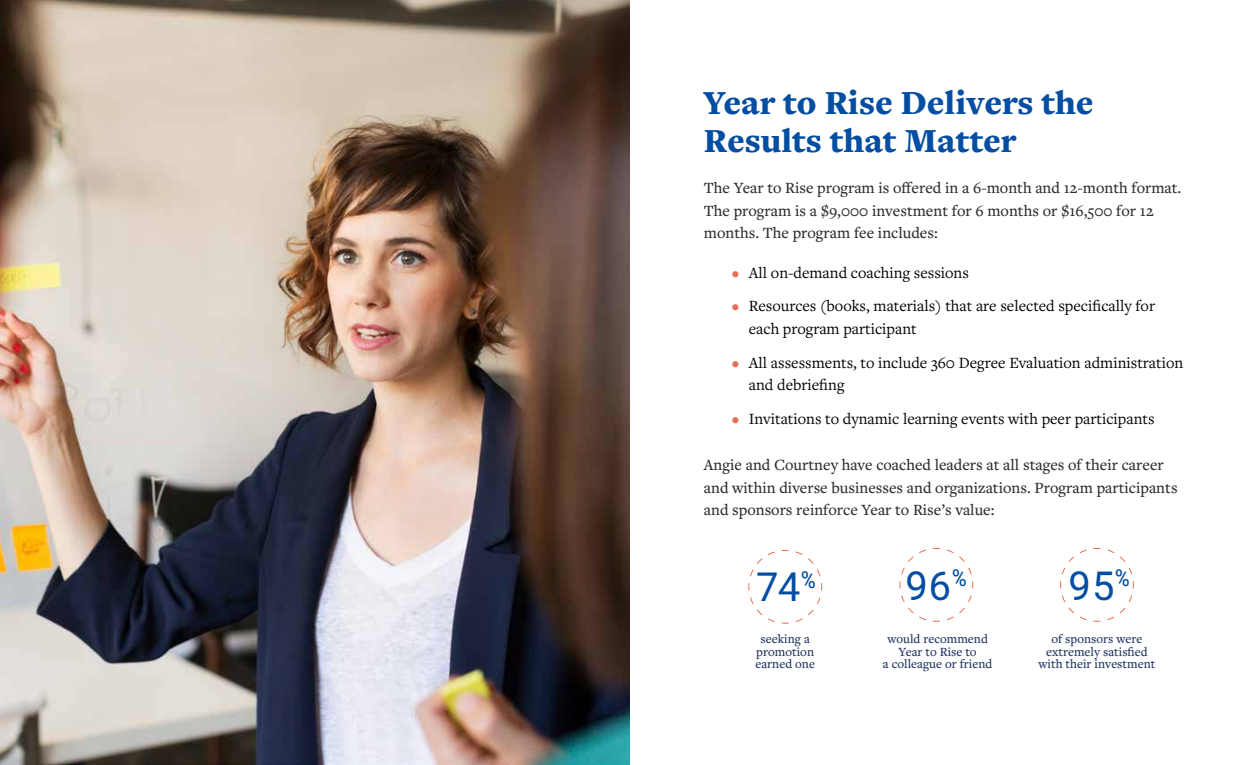
<style>
.page{position:relative;width:1260px;height:765px;background:#fff}
.page>*{position:absolute;margin:0;border:0;box-sizing:border-box;transform-origin:0 0}
.t1{font:40px "Roboto Mono";color:#034ea2}
.t2{font:900 35px/37.5px "Freight Text Pro";color:#034ea2}
.t3{font:500 16.25px/22.5px "Freight Text Pro";color:#2e2e2f}
.t4{font:16.25px/22.5px "Freight Text Pro";color:#000}
.t5{font:500 13px/12.4px "Freight Text Pro";color:#20325e;text-align:center}
.s1{font-weight:500;color:#eb6f56}
</style>
<div class="page">
<img style="left:0;top:0;width:630px;height:765px">
<svg style="left:748px;top:550px;width:74px;height:74px"></svg>
<svg style="left:899px;top:548px;width:75px;height:74px"></svg>
<svg style="left:1060px;top:548px;width:74px;height:74px"></svg>
<h2 class="t2" style="left:704px;top:84px;width:391px">Year to Rise Delivers the<br>Results that Matter</h2>
<p class="t3" style="left:704px;top:176px;width:479px">The Year to Rise program is offered in a 6-month and 12-month format.<br>The program is a $9,000 investment for 6 months or $16,500 for 12 months. The program fee includes:</p>
<p class="t4" style="left:732px;top:260px;width:238px"><span class="s1">•</span> All on-demand coaching sessions</p>
<p class="t4" style="left:749px;top:294px;width:408px;text-indent:-17px"><span class="s1">•</span> Resources (books, materials) that are selected specifically for each program participant</p>
<p class="t4" style="left:749px;top:350px;width:436px;text-indent:-17px"><span class="s1">•</span> All assessments, to include 360 Degree Evaluation administration and debriefing</p>
<p class="t4" style="left:732px;top:407px;width:424px"><span class="s1">•</span> Invitations to dynamic learning events with peer participants</p>
<p class="t3" style="left:704px;top:453px;width:475px">Angie and Courtney have coached leaders at all stages of their career and within diverse businesses and organizations. Program participants and sponsors reinforce Year to Rise’s value:</p>
<h1 class="t1" style="left:756px;top:560px;width:62px">74<sup>%</sup></h1>
<p class="t5" style="left:755px;top:633px;width:61px">seeking a promotion earned one</p>
<h1 class="t1" style="left:905px;top:558px;width:63px">96<sup>%</sup></h1>
<p class="t5" style="left:883px;top:633px;width:111px">would recommend<br>Year to Rise to<br>a colleague or friend</p>
<h1 class="t1" style="left:1068px;top:558px;width:63px">95<sup>%</sup></h1>
<p class="t5" style="left:1039px;top:633px;width:118px">of sponsors were extremely satisfied with their investment</p>
</div>
